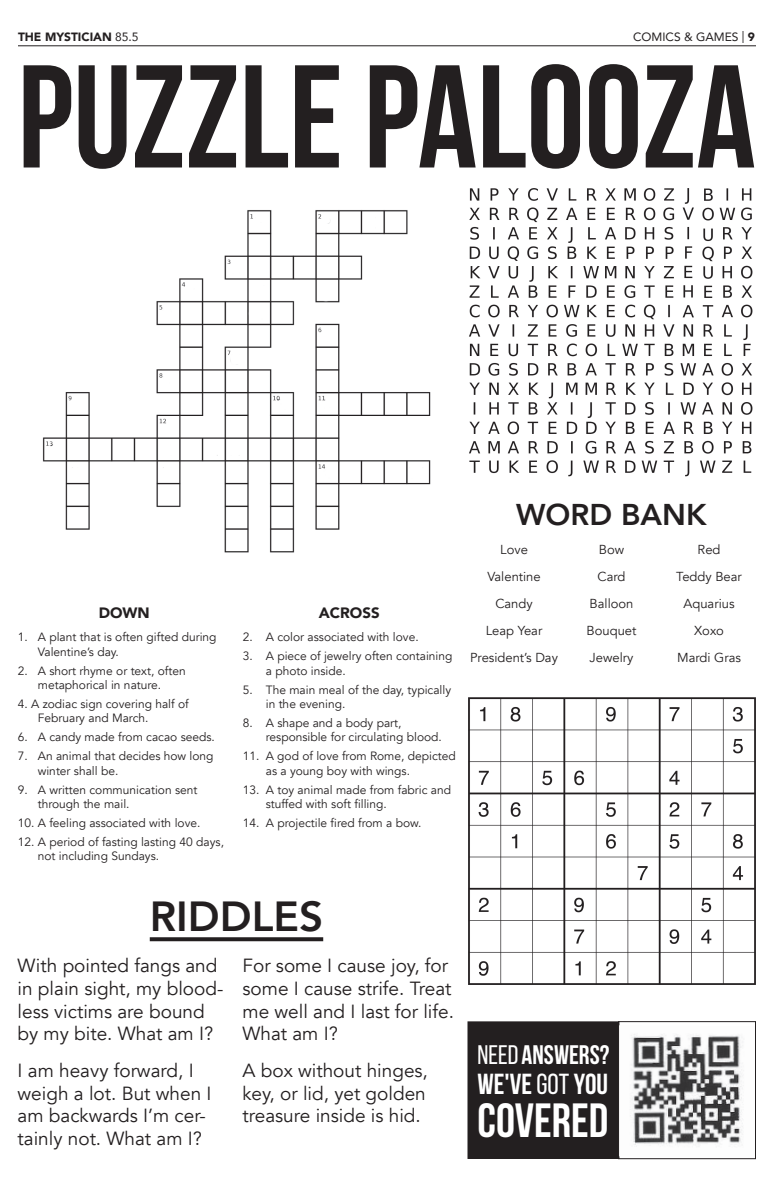
<style>
.page{position:relative;width:774px;height:1188px;background:#fff}
.page>*{position:absolute;margin:0;border:0;box-sizing:border-box;transform-origin:0 0}
.Alternate_Headline{font:700 146px "Bebas Neue";color:#231f20}
.BODY_TEXT{font:700 48px "Bebas Neue";color:#fff}
.BODY_TEXT-2{font:800 42px "Avenir";color:#231f20}
.PHOTO_CREDIT{font:800 30px "Avenir";color:#231f20}
.BODY_TEXT-3{font:700 29px "Bebas Neue";color:#fff}
.BODY_TEXT-4{font:700 26.8px "Bebas Neue";color:#fff}
.BODY_TEXT-5{font:19px/22.8px "Avenir";color:#231f20}
.t1{font:900 15px "Avenir";color:#231f20}
.t2{font:13px "Avenir";color:#231f20}
.t3{font:12px/14.4px "Avenir";color:#231f20}
.t4{font:900 12px "Avenir";color:#231f20}
.t5{font:12px "Avenir";color:#231f20}
.s1{font-weight:400}
.s2{font-weight:900}
</style>
<div class="page">
<hr style="left:18px;top:45px;width:738px;height:1px;background:#231f20">
<img style="left:469px;top:188px;width:284px;height:289px">
<img style="left:42px;top:210px;width:389px;height:343px">
<img style="left:468px;top:698px;width:287px;height:287px">
<div style="left:468px;top:1022px;width:151px;height:136px;background:#231f20"></div>
<div style="left:468px;top:1021px;width:151px;height:138px;border:1px solid #231f20"></div>
<img style="left:630px;top:1034px;width:113px;height:113px">
<div style="left:618px;top:1021px;width:138px;height:138px;border:1px solid #231f20"></div>
<svg style="left:150px;top:937px;width:173px;height:4px"></svg>
<p class="t4" style="left:18px;top:26px;width:122px">THE MYSTICIAN <span class="s1">85.5</span></p>
<p class="t5" style="left:633px;top:27px;width:123px">COMICS &amp; GAMES | <span class="s2">9</span></p>
<p class="Alternate_Headline" style="left:18px;top:37px;width:740px">PUZZLE PALOOZA</p>
<p class="t1" style="left:99px;top:600px;width:53px">DOWN</p>
<p class="t3" style="left:38px;top:630px;width:180px;text-indent:-20px">1. A plant that is often gifted during<br>Valentine’s day.</p>
<p class="t3" style="left:18px;top:664px;width:169px;text-align:center">2. A short rhyme or text, often metaphorical in nature.</p>
<p class="t3" style="left:38px;top:697px;width:152px;text-indent:-20px">4. A zodiac sign covering half of<br>February and March.</p>
<p class="t3" style="left:18px;top:730px;width:197px">6. A candy made from cacao seeds.</p>
<p class="t3" style="left:38px;top:749px;width:177px;text-indent:-20px">7. An animal that decides how long winter shall be.</p>
<p class="t3" style="left:38px;top:782px;width:161px;text-indent:-20px">9. A written communication sent through the mail.</p>
<p class="t3" style="left:18px;top:816px;width:182px">10. A feeling associated with love.</p>
<p class="t3" style="left:38px;top:835px;width:188px;text-indent:-20px">12. A period of fasting lasting 40 days, not including Sundays.</p>
<p class="t1" style="left:319px;top:600px;width:62px">ACROSS</p>
<p class="t3" style="left:243px;top:630px;width:175px">2. A color associated with love.</p>
<p class="t3" style="left:266px;top:649px;width:188px;text-indent:-23px">3. A piece of jewelry often containing a photo inside.</p>
<p class="t3" style="left:266px;top:682px;width:187px;text-indent:-23px">5. The main meal of the day, typically in the evening.</p>
<p class="t3" style="left:266px;top:716px;width:176px;text-indent:-23px">8. A shape and a body part, responsible for circulating blood.</p>
<p class="t3" style="left:266px;top:749px;width:192px;text-indent:-23px">11. A god of love from Rome, depicted as a young boy with wings.</p>
<p class="t3" style="left:266px;top:782px;width:187px;text-indent:-23px">13. A toy animal made from fabric and stuffed with soft filling.</p>
<p class="t3" style="left:243px;top:816px;width:180px">14. A projectile fired from a bow.</p>
<p class="BODY_TEXT-2" style="left:150px;top:884px;width:175px">RIDDLES</p>
<p class="BODY_TEXT-5" style="left:18px;top:954px;width:207px">With pointed fangs and in plain sight, my blood&shy;less victims are bound by my bite. What am I?</p>
<p class="BODY_TEXT-5" style="left:18px;top:1059px;width:195px">I am heavy forward, I weigh a lot. But when I am backwards I’m cer&shy;tainly not. What am I?</p>
<p class="BODY_TEXT-5" style="left:243px;top:954px;width:211px">For some I cause joy, for some I cause strife. Treat me well and I last for life.<br>What am I?</p>
<p class="BODY_TEXT-5" style="left:243px;top:1059px;width:187px;text-align:justify">A box without hinges, key, or lid, yet golden treasure inside is hid.</p>
<p class="PHOTO_CREDIT" style="left:516px;top:492px;width:192px">WORD BANK</p>
<p class="t2" style="left:500px;top:542px;width:29px">Love</p>
<p class="t2" style="left:487px;top:569px;width:55px">Valentine</p>
<p class="t2" style="left:495px;top:596px;width:39px">Candy</p>
<p class="t2" style="left:486px;top:623px;width:58px">Leap Year</p>
<p class="t2" style="left:470px;top:650px;width:89px">President’s Day</p>
<p class="t2" style="left:599px;top:542px;width:27px">Bow</p>
<p class="t2" style="left:598px;top:569px;width:29px">Card</p>
<p class="t2" style="left:590px;top:596px;width:45px">Balloon</p>
<p class="t2" style="left:587px;top:623px;width:51px">Bouquet</p>
<p class="t2" style="left:590px;top:650px;width:45px">Jewelry</p>
<p class="t2" style="left:698px;top:542px;width:24px">Red</p>
<p class="t2" style="left:676px;top:569px;width:67px">Teddy Bear</p>
<p class="t2" style="left:684px;top:596px;width:53px">Aquarius</p>
<p class="t2" style="left:694px;top:623px;width:31px">Xoxo</p>
<p class="t2" style="left:677px;top:650px;width:65px">Mardi Gras</p>
<p class="BODY_TEXT-4" style="left:478px;top:1040px;width:133px"><span class="s1">NEED</span> ANSWERS?</p>
<p class="BODY_TEXT-3" style="left:477px;top:1068px;width:132px">WE'VE <span class="s1">GOT</span> YOU</p>
<p class="BODY_TEXT" style="left:477px;top:1094px;width:132px">COVERED</p>
</div>
